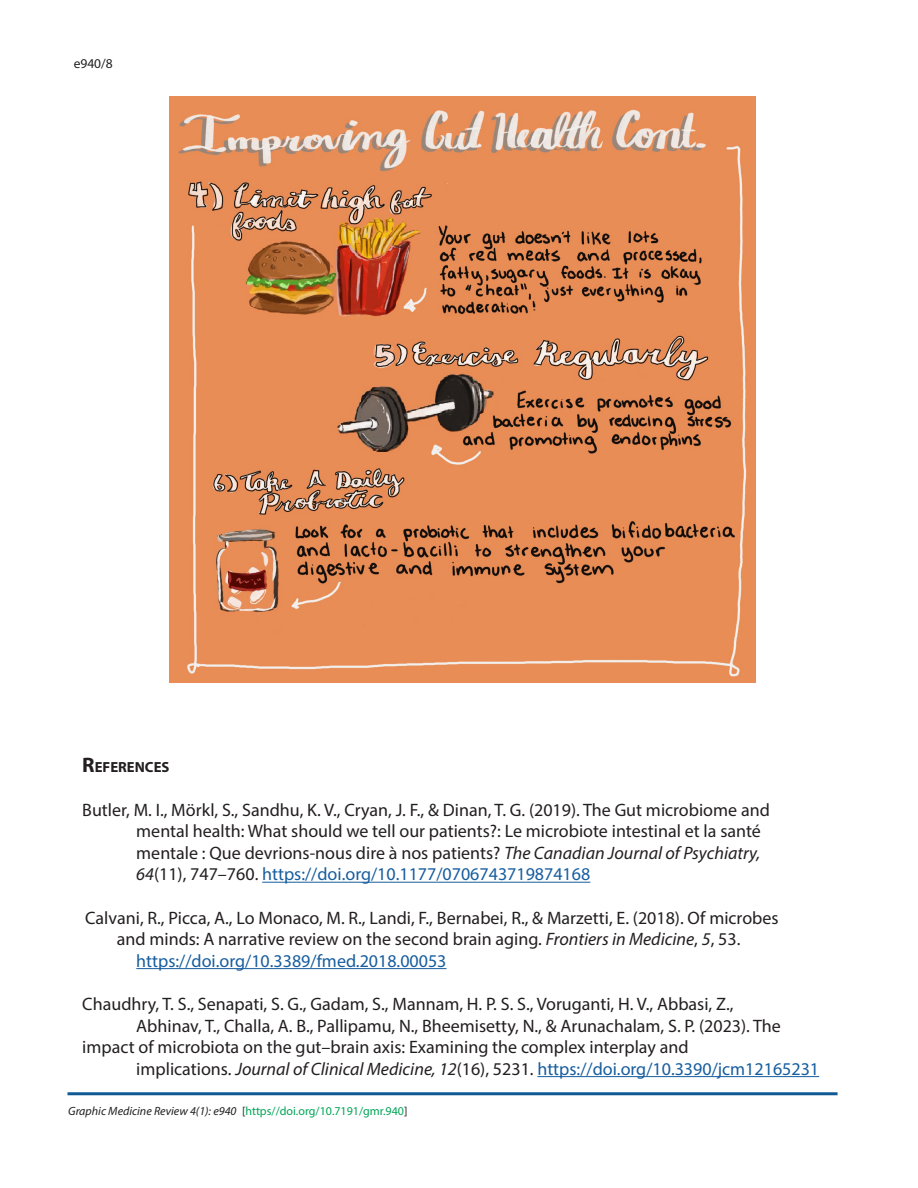
<style>
.page{position:relative;width:918px;height:1188px;background:#fff}
.page>*{position:absolute;margin:0;border:0;box-sizing:border-box;transform-origin:0 0}
.t1{font:18px/21.6px "Myriad Pro";color:#231f20;text-align:center}
.t2{font:18px "Myriad Pro";color:#175d9e}
.t3{font:700 14.7px "Myriad Pro";color:#231f20}
.t4{font:13.5px "Myriad Pro";color:#231f20}
.t5{font:italic 12px "Myriad Pro";color:#231f20}
.s1{font-size:21px}
.s2{font-style:italic}
.s3{font-style:italic;color:#231f20}
.s4{color:#231f20}
.s5{font-style:normal}
.s6{font-style:normal;color:#00a557}
</style>
<div class="page">
<hr style="left:68px;top:1092px;width:770px;height:3px;background:#0f5994">
<hr style="left:262px;top:882px;width:328px;height:1px;background:#175d9e">
<hr style="left:136px;top:968px;width:311px;height:1px;background:#175d9e">
<hr style="left:537px;top:1076px;width:282px;height:1px;background:#175d9e">
<img style="left:169px;top:96px;width:587px;height:587px">
<p class="t4" style="left:74px;top:55px;width:41px">e940/8</p>
<p class="t3" style="left:82px;top:758px;width:89px"><span class="s1">R</span>EFERENCES</p>
<p class="t1" style="left:82px;top:798px;width:689px">Butler, M. I., Mörkl, S., Sandhu, K. V., Cryan, J. F., &amp; Dinan, T. G. (2019). The Gut microbiome and</p>
<p class="t1" style="left:136px;top:820px;width:626px">mental health: What should we tell our patients?: Le microbiote intestinal et la santé</p>
<p class="t1" style="left:136px;top:842px;width:625px">mentale : Que devrions-nous dire à nos patients? <span class="s2">The Canadian Journal of Psychiatry,</span></p>
<p class="t2" style="left:136px;top:863px;width:456px"><span class="s3">64</span><span class="s4">(11), 747–760.</span> https://doi.org/10.1177/0706743719874168</p>
<p class="t1" style="left:85px;top:906px;width:695px">Calvani, R., Picca, A., Lo Monaco, M. R., Landi, F., Bernabei, R., &amp; Marzetti, E. (2018). Of microbes and minds: A narrative review on the second brain aging. <span class="s2">Frontiers in Medicine</span>, <span class="s2">5</span>, 53.</p>
<p class="t2" style="left:136px;top:950px;width:312px">https://doi.org/10.3389/fmed.2018.00053</p>
<p class="t1" style="left:82px;top:993px;width:653px">Chaudhry, T. S., Senapati, S. G., Gadam, S., Mannam, H. P. S. S., Voruganti, H. V., Abbasi, Z.,</p>
<p class="t1" style="left:82px;top:1014px;width:700px;text-align:left;text-indent:54px">Abhinav, T., Challa, A. B., Pallipamu, N., Bheemisetty, N., &amp; Arunachalam, S. P. (2023). The impact of microbiota on the gut–brain axis: Examining the complex interplay and</p>
<p class="t2" style="left:136px;top:1058px;width:684px"><span class="s4">implications.</span> <span class="s3">Journal of Clinical Medicine, 12</span><span class="s4">(16), 5231.</span> https://doi.org/10.3390/jcm12165231</p>
<p class="t5" style="left:68px;top:1104px;width:341px">Graphic Medicine Review 4(1): e940 <span class="s5">[</span><span class="s6">https//doi.org/10.7191/gmr.940</span><span class="s5">]</span></p>
</div>
